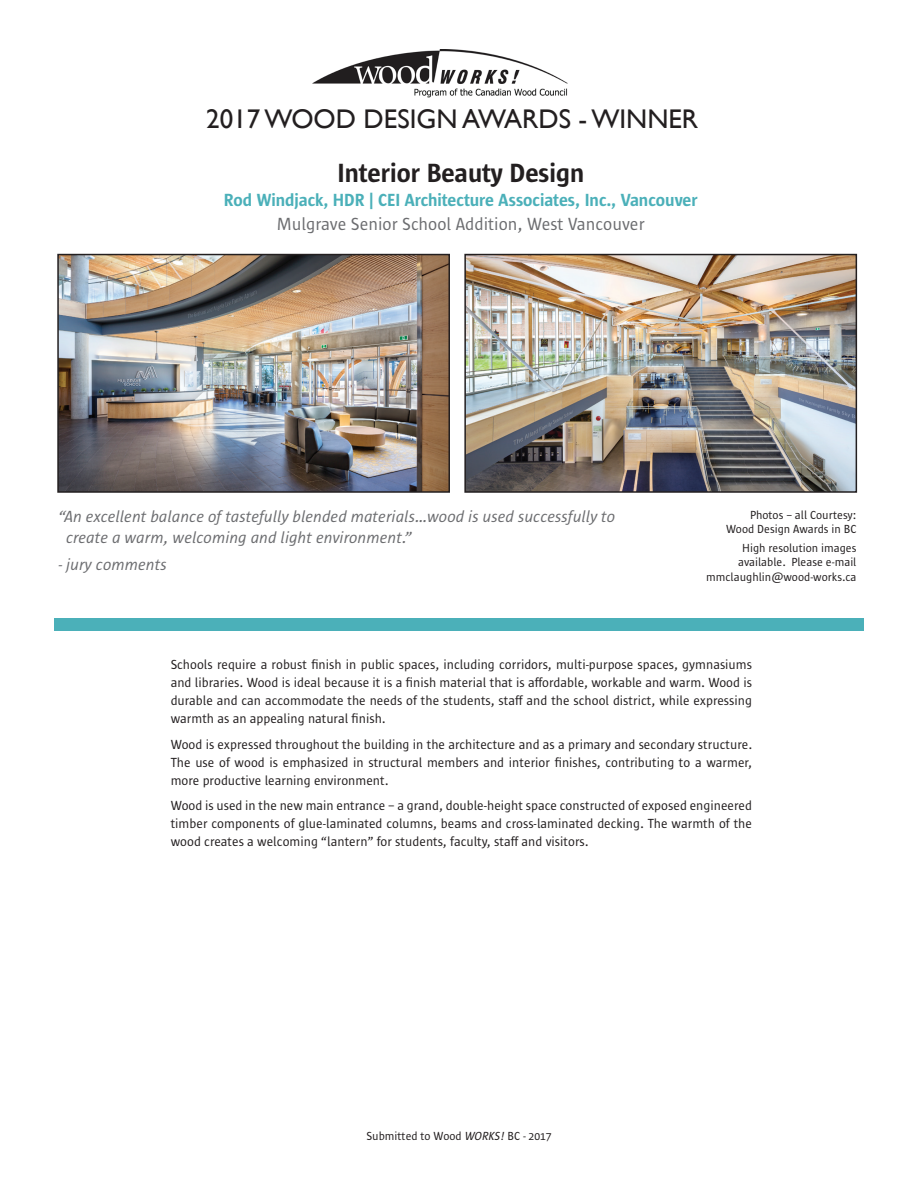
<style>
.page{position:relative;width:918px;height:1188px;background:#fff}
.page>*{position:absolute;margin:0;border:0;box-sizing:border-box;transform-origin:0 0}
.t1{font:27px "Gill Sans";color:#231f20}
.t2{font:600 27px "Sun Sans";color:#231f20}
.t3{font:600 18px "Sun Sans";color:#4bb0b9}
.t4{font:18px "Sun Sans";color:#6c6d70}
.t5{font:italic 16.5px/21px "Sun Sans";color:#6c6d70}
.t6{font:13.5px/18px "Sun Sans";color:#231f20;text-align:justify}
.t7{font:12px/14.4px "Sun Sans";color:#231f20;text-align:right}
.s1{font-style:italic}
</style>
<div class="page">
<img style="left:313px;top:50px;width:255px;height:47px">
<img style="left:60px;top:257px;width:387px;height:233px">
<div style="left:57px;top:254px;width:393px;height:239px;border:2px solid #231f20"></div>
<img style="left:467px;top:257px;width:387px;height:233px">
<div style="left:464px;top:254px;width:393px;height:239px;border:2px solid #231f20"></div>
<div style="left:54px;top:618px;width:810px;height:12px;background:#4bb0b9"></div>
<h1 class="t1" style="left:206px;top:103px;width:494px">2017 WOOD DESIGN AWARDS - WINNER</h1>
<h1 class="t2" style="left:337px;top:159px;width:248px">Interior Beauty Design</h1>
<h2 class="t3" style="left:224px;top:191px;width:475px">Rod Windjack, HDR | CEI Architecture Associates, Inc., Vancouver</h2>
<h2 class="t4" style="left:277px;top:215px;width:370px">Mulgrave Senior School Addition, West Vancouver</h2>
<p class="t5" style="left:66px;top:506px;width:551px;text-indent:-8px">“An excellent balance of tastefully blended materials…wood is used successfully to create a warm, welcoming and light environment.”</p>
<p class="t5" style="left:58px;top:554px;width:110px">- jury comments</p>
<p class="t7" style="left:726px;top:508px;width:132px">Photos – all Courtesy:<br>Wood Design Awards in BC</p>
<p class="t7" style="left:706px;top:541px;width:152px">High resolution images available. Please e-mail mmclaughlin@wood-works.ca</p>
<p class="t6" style="left:171px;top:656px;width:583px">Schools require a robust finish in public spaces, including corridors, multi-purpose spaces, gymnasiums and libraries. Wood is ideal because it is a finish material that is affordable, workable and warm. Wood is durable and can accommodate the needs of the students, staff and the school district, while expressing warmth as an appealing natural finish.</p>
<p class="t6" style="left:171px;top:735px;width:583px">Wood is expressed throughout the building in the architecture and as a primary and secondary structure.<br>The use of wood is emphasized in structural members and interior finishes, contributing to a warmer, more productive learning environment.</p>
<p class="t6" style="left:171px;top:797px;width:583px">Wood is used in the new main entrance – a grand, double-height space constructed of exposed engineered timber components of glue-laminated columns, beams and cross-laminated decking. The warmth of the wood creates a welcoming “lantern” for students, faculty, staff and visitors.</p>
<p class="t7" style="left:366px;top:1129px;width:187px">Submitted to Wood <span class="s1">WORKS!</span> BC - 2017</p>
</div>
